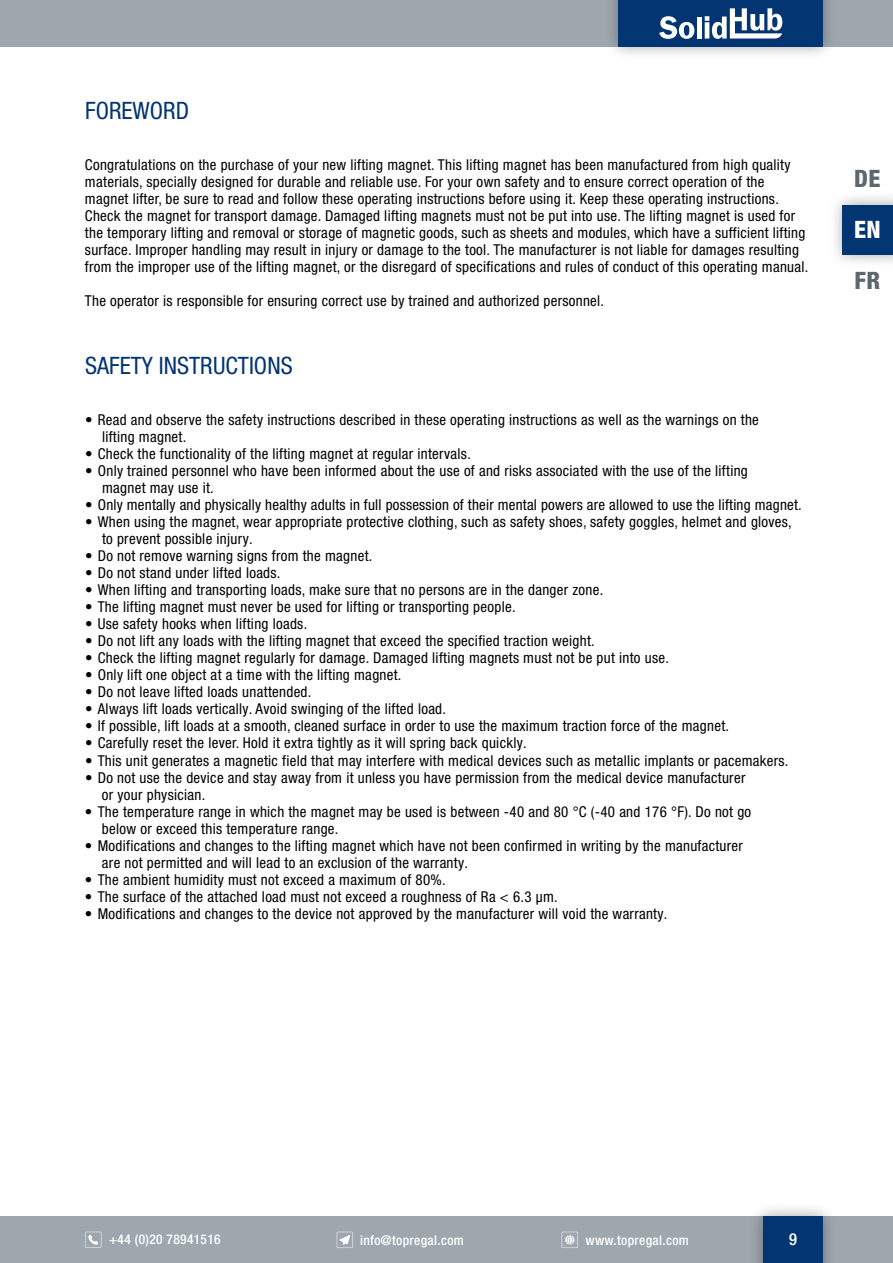
<style>
.page{position:relative;width:893px;height:1263px;background:#fff}
.page>*{position:absolute;margin:0;border:0;box-sizing:border-box;transform-origin:0 0}
.t1{font:condensed 24px "Helvetica Neue LT Pro";color:#033572}
.t2{font:800 condensed 24px "Helvetica Neue LT Pro";color:#5c686e}
.t3{font:800 condensed 24px "Helvetica Neue LT Pro";color:#fff}
.t4{font:500 condensed 16.5px "Helvetica Neue LT Pro";color:#fff}
.t5{font:condensed 15px/17px "Helvetica Neue LT Pro";letter-spacing:.02em;color:#000}
.t6{font:500 condensed 13.5px "Helvetica Neue LT Pro";letter-spacing:.025em;color:#fff}
</style>
<div class="page">
<div style="left:0;top:1216px;width:893px;height:47px;background:#9ea7ad"></div>
<svg style="left:562px;top:1232px;width:16px;height:16px"></svg>
<svg style="left:337px;top:1232px;width:16px;height:16px"></svg>
<svg style="left:85px;top:1232px;width:16px;height:16px"></svg>
<div style="left:0;top:0;width:893px;height:47px;background:#9ea7ad"></div>
<div style="left:829px;top:191px;width:64px;height:77px;background:#000;opacity:.35"></div>
<div style="left:843px;top:205px;width:50px;height:49px;background:#033572"></div>
<div style="left:604px;top:0;width:233px;height:61px;background:#000;opacity:.35"></div>
<div style="left:619px;top:0;width:204px;height:47px;background:#033572"></div>
<div style="left:749px;top:1202px;width:88px;height:61px;background:#000;opacity:.35"></div>
<div style="left:763px;top:1216px;width:60px;height:47px;background:#033572"></div>
<svg style="left:659px;top:16px;width:35px;height:23px"></svg>
<hr style="left:697px;top:17px;width:4px;height:22px;background:#fff">
<svg style="left:705px;top:8px;width:77px;height:31px"></svg>
<h1 class="t1" style="left:85px;top:96px;width:106px">FOREWORD</h1>
<p class="t5" style="left:85px;top:156px;width:725px">Congratulations on the purchase of your new lifting magnet. This lifting magnet has been manufactured from high quality materials, specially designed for durable and reliable use. For your own safety and to ensure correct operation of the magnet lifter, be sure to read and follow these operating instructions before using it. Keep these operating instructions.<br>Check the magnet for transport damage. Damaged lifting magnets must not be put into use. The lifting magnet is used for the temporary lifting and removal or storage of magnetic goods, such as sheets and modules, which have a sufficient lifting surface. Improper handling may result in injury or damage to the tool. The manufacturer is not liable for damages resulting from the improper use of the lifting magnet, or the disregard of specifications and rules of conduct of this operating manual.</p>
<p class="t5" style="left:85px;top:292px;width:521px">The operator is responsible for ensuring correct use by trained and authorized personnel.</p>
<h1 class="t1" style="left:85px;top:352px;width:209px">SAFETY INSTRUCTIONS</h1>
<p class="t5" style="left:102px;top:411px;width:658px;text-indent:-17px">• Read and observe the safety instructions described in these operating instructions as well as the warnings on the lifting magnet.</p>
<p class="t5" style="left:85px;top:445px;width:387px">• Check the functionality of the lifting magnet at regular intervals.</p>
<p class="t5" style="left:102px;top:462px;width:647px;text-indent:-17px">• Only trained personnel who have been informed about the use of and risks associated with the use of the lifting magnet may use it.</p>
<p class="t5" style="left:85px;top:496px;width:718px">• Only mentally and physically healthy adults in full possession of their mental powers are allowed to use the lifting magnet.</p>
<p class="t5" style="left:102px;top:513px;width:691px;text-indent:-17px">• When using the magnet, wear appropriate protective clothing, such as safety shoes, safety goggles, helmet and gloves, to prevent possible injury.</p>
<p class="t5" style="left:85px;top:547px;width:289px">• Do not remove warning signs from the magnet.</p>
<p class="t5" style="left:85px;top:564px;width:197px">• Do not stand under lifted loads.</p>
<p class="t5" style="left:85px;top:581px;width:520px">• When lifting and transporting loads, make sure that no persons are in the danger zone.</p>
<p class="t5" style="left:85px;top:598px;width:432px">• The lifting magnet must never be used for lifting or transporting people.</p>
<p class="t5" style="left:85px;top:615px;width:224px">• Use safety hooks when lifting loads.</p>
<p class="t5" style="left:85px;top:632px;width:511px">• Do not lift any loads with the lifting magnet that exceed the specified traction weight.</p>
<p class="t5" style="left:85px;top:649px;width:585px">• Check the lifting magnet regularly for damage. Damaged lifting magnets must not be put into use.</p>
<p class="t5" style="left:85px;top:666px;width:318px">• Only lift one object at a time with the lifting magnet.</p>
<p class="t5" style="left:85px;top:683px;width:228px">• Do not leave lifted loads unattended.</p>
<p class="t5" style="left:85px;top:700px;width:363px">• Always lift loads vertically. Avoid swinging of the lifted load.</p>
<p class="t5" style="left:85px;top:717px;width:646px">• If possible, lift loads at a smooth, cleaned surface in order to use the maximum traction force of the magnet.</p>
<p class="t5" style="left:85px;top:734px;width:443px">• Carefully reset the lever. Hold it extra tightly as it will spring back quickly.</p>
<p class="t5" style="left:85px;top:751px;width:705px">• This unit generates a magnetic field that may interfere with medical devices such as metallic implants or pacemakers.</p>
<p class="t5" style="left:102px;top:768px;width:645px;text-indent:-17px">• Do not use the device and stay away from it unless you have permission from the medical device manufacturer or your physician.</p>
<p class="t5" style="left:102px;top:802px;width:651px;text-indent:-17px">• The temperature range in which the magnet may be used is between -40 and 80 °C (-40 and 176 °F). Do not go below or exceed this temperature range.</p>
<p class="t5" style="left:102px;top:837px;width:642px;text-indent:-17px">• Modifications and changes to the lifting magnet which have not been confirmed in writing by the manufacturer are not permitted and will lead to an exclusion of the warranty.</p>
<p class="t5" style="left:85px;top:871px;width:362px">• The ambient humidity must not exceed a maximum of 80%.</p>
<p class="t5" style="left:85px;top:888px;width:474px">• The surface of the attached load must not exceed a roughness of Ra &lt; 6.3 µm.</p>
<p class="t5" style="left:85px;top:905px;width:584px">• Modifications and changes to the device not approved by the manufacturer will void the warranty.</p>
<h1 class="t2" style="left:854px;top:164px;width:28px">DE</h1>
<h1 class="t3" style="left:854px;top:215px;width:28px">EN</h1>
<h1 class="t2" style="left:855px;top:266px;width:27px">FR</h1>
<p class="t6" style="left:109px;top:1231px;width:113px">+44 (0)20 78941516</p>
<p class="t6" style="left:360px;top:1232px;width:105px">info@topregal.com</p>
<p class="t6" style="left:585px;top:1232px;width:105px">www.topregal.com</p>
<p class="t4" style="left:789px;top:1229px;width:9px">9</p>
</div>
